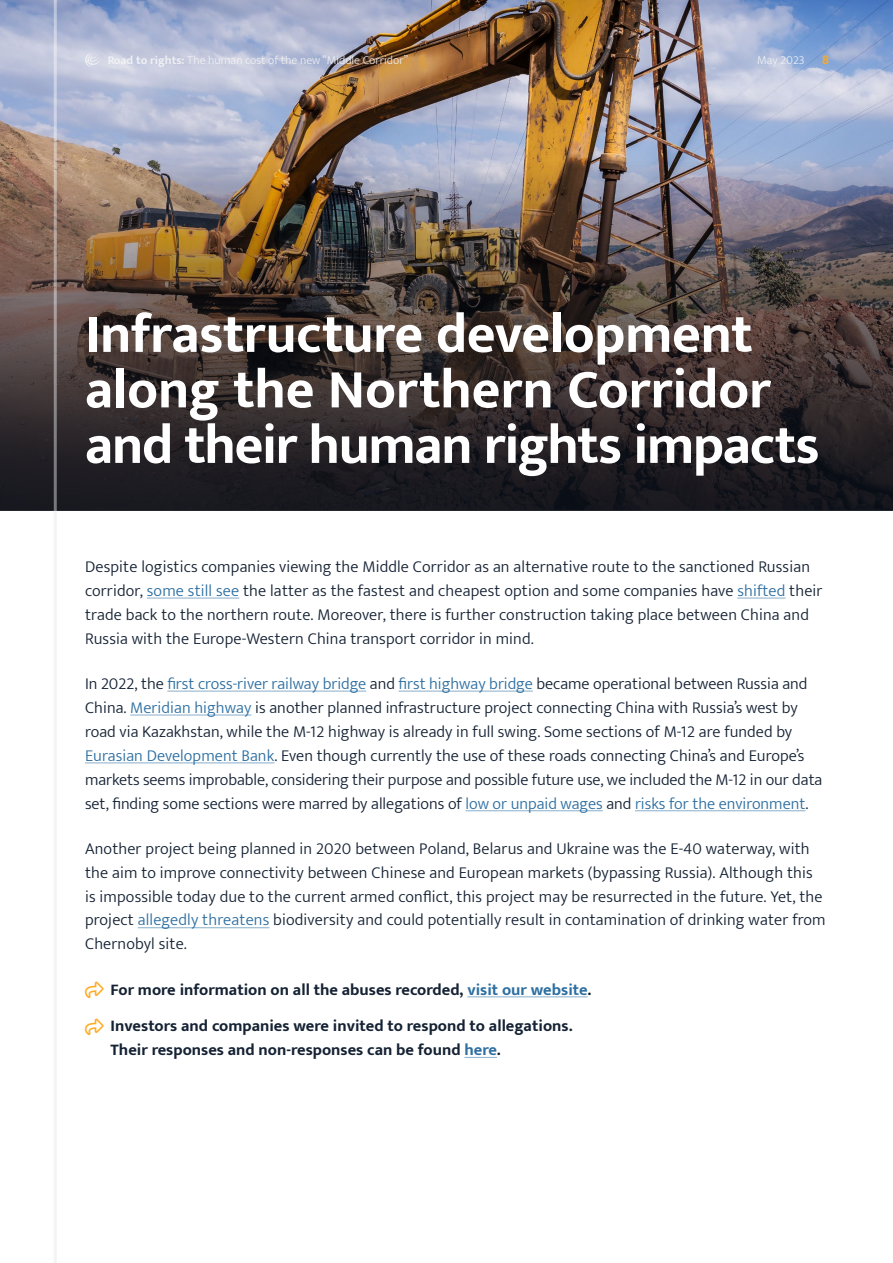
<style>
.page{position:relative;width:893px;height:1263px;background:#fff}
.page>*{position:absolute;margin:0;border:0;box-sizing:border-box;transform-origin:0 0}
.Large_title{font:700 55.5px/55.5px "Mukta";letter-spacing:-.01em;color:#fff}
.Body{font:300 16.5px/24px "Mukta";letter-spacing:.01em;color:#152234}
.t1{font:700 16.5px/23.9px "Mukta";color:#152234}
.t2{font:700 13.5px "Mukta";color:#ffaa23}
.t3{font:300 12px "Mukta";color:#f3f4f5}
.s1{font-weight:700}
.s2{color:#2e6fa1}
</style>
<div class="page">
<img style="left:0;top:0;width:893px;height:153px">
<img style="left:0;top:153px;width:893px;height:357px">
<hr style="left:54px;top:0;width:3px;height:1263px;background:#e8e9eb">
<svg style="left:85px;top:53px;width:15px;height:14px"></svg>
<hr style="left:147px;top:597px;width:92px;height:2px;background:#96b7d0">
<hr style="left:737px;top:597px;width:49px;height:2px;background:#96b7d0">
<hr style="left:167px;top:690px;width:199px;height:2px;background:#96b7d0">
<hr style="left:398px;top:690px;width:135px;height:2px;background:#96b7d0">
<hr style="left:130px;top:714px;width:121px;height:2px;background:#96b7d0">
<hr style="left:85px;top:762px;width:189px;height:1px;background:#96b7d0">
<hr style="left:465px;top:810px;width:138px;height:1px;background:#96b7d0">
<hr style="left:635px;top:810px;width:170px;height:1px;background:#96b7d0">
<hr style="left:138px;top:927px;width:131px;height:1px;background:#96b7d0">
<hr style="left:467px;top:996px;width:121px;height:1px;background:#96b7d0">
<hr style="left:464px;top:1057px;width:33px;height:1px;background:#96b7d0">
<p class="t3" style="left:107px;top:53px;width:302px"><span class="s1">Road to rights:</span> The human cost of the new “Middle Corridor”</p>
<p class="t3" style="left:757px;top:53px;width:49px">May 2023</p>
<p class="t2" style="left:822px;top:51px;width:9px">8</p>
<p class="Large_title" style="left:85px;top:305px;width:736px">Infrastructure development along the Northern Corridor and their human rights impacts</p>
<p class="Body" style="left:85px;top:554px;width:739px">Despite logistics companies viewing the Middle Corridor as an alternative route to the sanctioned Russian corridor, <span class="s2">some still see</span> the latter as the fastest and cheapest option and some companies have <span class="s2">shifted</span> their trade back to the northern route. Moreover, there is further construction taking place between China and Russia with the Europe-Western China transport corridor in mind.</p>
<p class="Body" style="left:85px;top:671px;width:739px">In 2022, the <span class="s2">first cross-river railway bridge</span> and <span class="s2">first highway bridge</span> became operational between Russia and China. <span class="s2">Meridian highway</span> is another planned infrastructure project connecting China with Russia’s west by road via Kazakhstan, while the M-12 highway is already in full swing. Some sections of M-12 are funded by <span class="s2">Eurasian Development Bank</span>. Even though currently the use of these roads connecting China’s and Europe’s markets seems improbable, considering their purpose and possible future use, we included the M-12 in our data set, finding some sections were marred by allegations of <span class="s2">low or unpaid wages</span> and <span class="s2">risks for the environment</span>.</p>
<p class="Body" style="left:85px;top:836px;width:742px">Another project being planned in 2020 between Poland, Belarus and Ukraine was the E-40 waterway, with the aim to improve connectivity between Chinese and European markets (bypassing Russia). Although this is impossible today due to the current armed conflict, this project may be resurrected in the future. Yet, the project <span class="s2">allegedly threatens</span> biodiversity and could potentially result in contamination of drinking water from Chernobyl site.</p>
<p class="t1" style="left:111px;top:977px;width:482px">For more information on all the abuses recorded, <span class="s2">visit our website</span>.</p>
<p class="t1" style="left:111px;top:1014px;width:463px">Investors and companies were invited to respond to allegations.<br>Their responses and non-responses can be found <span class="s2">here</span>.</p>
</div>
